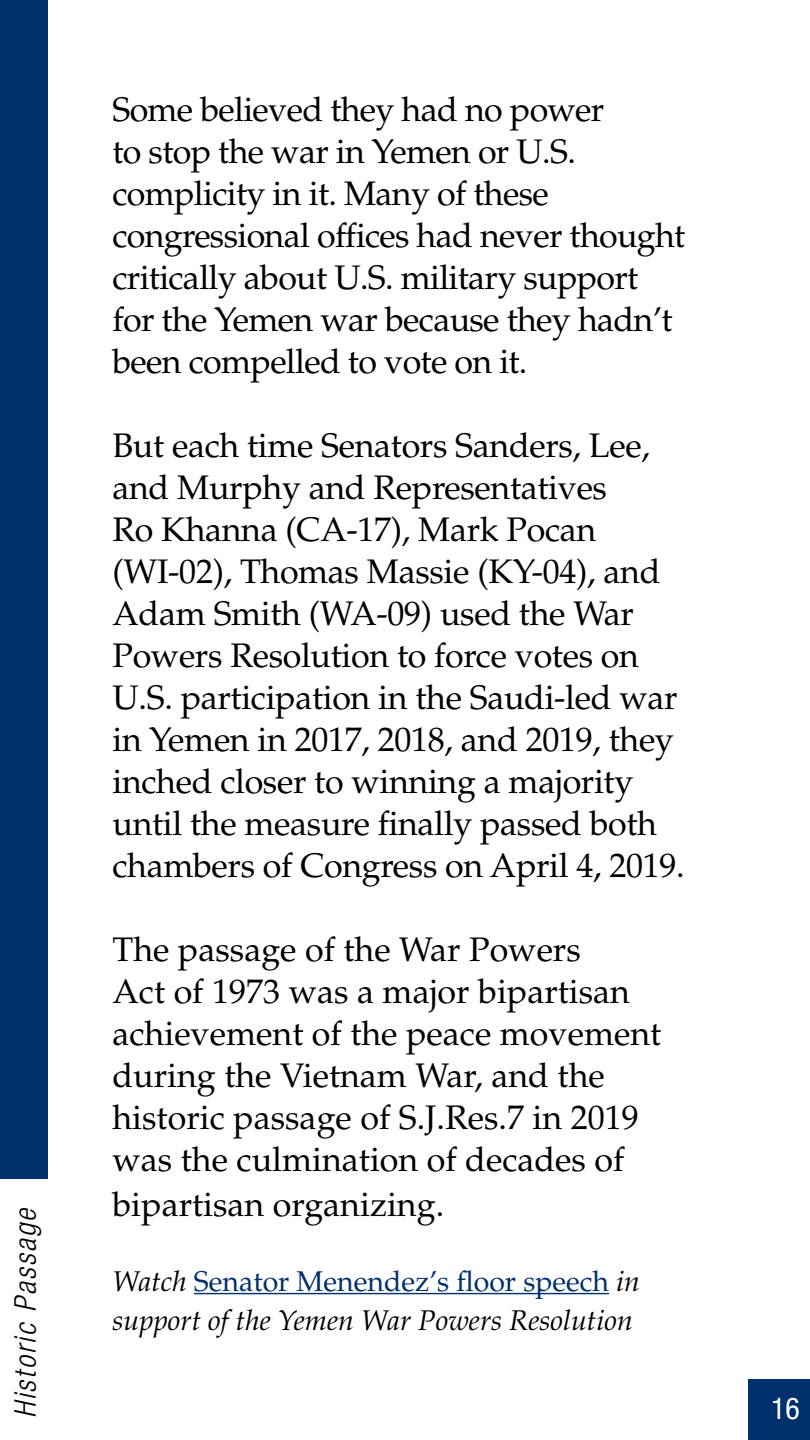
<style>
.page{position:relative;width:810px;height:1440px;background:#fff}
.page>*{position:absolute;margin:0;border:0;box-sizing:border-box;transform-origin:0 0}
.t1{font:34.05px/42px "Palatino LT Std";letter-spacing:-.01em;color:#000}
.t2{font:italic 300 condensed 30px "Helvetica Neue LT Std";color:#000}
.t3{font:condensed 30px "Helvetica Neue LT Std";color:#fff}
.t4{font:italic 28.5px/39px "Palatino LT Std";color:#000}
.s1{font-style:normal;color:#00306b}
</style>
<div class="page">
<div style="left:748px;top:1379px;width:62px;height:61px;background:#00306b"></div>
<div style="left:0;top:0;width:48px;height:1179px;background:#00306b"></div>
<hr style="left:194px;top:1293px;width:415px;height:1px;background:#00306b">
<p class="t2" style="left:8px;top:1418px;width:213px;rotate:-90deg">Historic Passage</p>
<p class="t1" style="left:112px;top:89px;width:574px">Some believed they had no power<br>to stop the war in Yemen or U.S. complicity in it. Many of these congressional offices had never thought critically about U.S. military support for the Yemen war because they hadn’t been compelled to vote on it.</p>
<p class="t1" style="left:112px;top:425px;width:574px">But each time Senators Sanders, Lee, and Murphy and Representatives<br>Ro Khanna (CA-17), Mark Pocan (WI-02), Thomas Massie (KY-04), and Adam Smith (WA-09) used the War Powers Resolution to force votes on U.S. participation in the Saudi-led war in Yemen in 2017, 2018, and 2019, they inched closer to winning a majority until the measure finally passed both chambers of Congress on April 4, 2019.</p>
<p class="t1" style="left:112px;top:929px;width:550px">The passage of the War Powers<br>Act of 1973 was a major bipartisan achievement of the peace movement during the Vietnam War, and the historic passage of S.J.Res.7 in 2019 was the culmination of decades of</p>
<p class="t1" style="left:112px;top:1184px;width:333px">bipartisan organizing.</p>
<p class="t4" style="left:112px;top:1262px;width:529px">Watch <span class="s1">Senator Menendez’s floor speech</span> in support of the Yemen War Powers Resolution</p>
<p class="t3" style="left:771px;top:1391px;width:30px">16</p>
</div>
